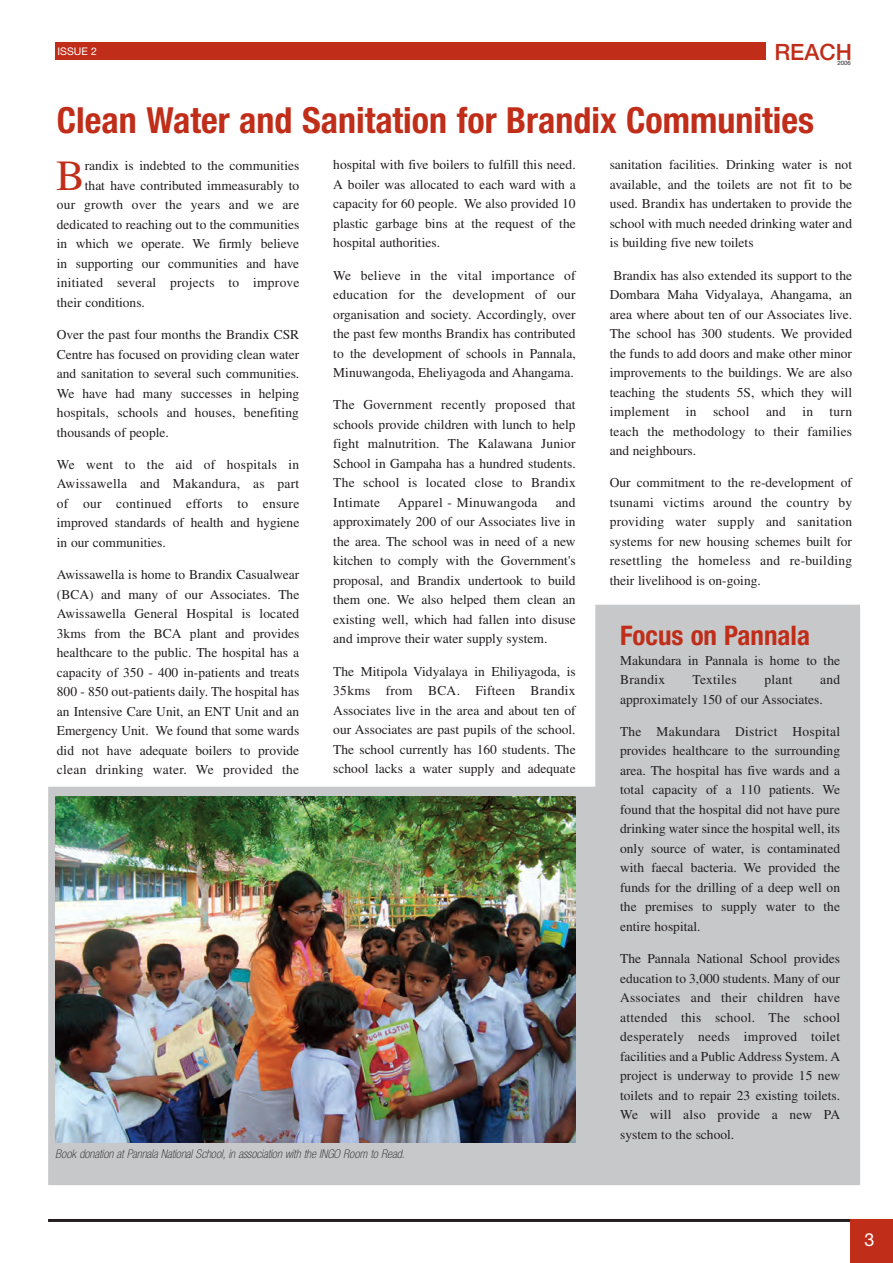
<style>
.page{position:relative;width:893px;height:1263px;background:#fff}
.page>*{position:absolute;margin:0;border:0;box-sizing:border-box;transform-origin:0 0}
.t1{font:42.9px "Times";color:#c02d19}
.t2{font:700 condensed 36px "Helvetica Neue";color:#c02d19}
.t3{font:700 condensed 27px "Helvetica Neue";color:#c02d19}
.t4{font:500 22.5px "Helvetica Neue";color:#c02d19}
.t5{font:18px "Helvetica Neue";color:#fff}
.t6{font:13.5px/19.5px "Times";color:#231f20;text-align:justify}
.t7{font:13.5px "Times";letter-spacing:.02em;color:#231f20}
.t8{font:italic 100 condensed 12px "Helvetica Neue";color:#231f20}
.t9{font:10.5px "Helvetica Neue";color:#fff}
.t10{font:6px "Helvetica Neue";color:#231f20}
</style>
<div class="page">
<svg style="left:48px;top:605px;width:812px;height:580px;fill:#c7c8ca"></svg>
<div style="left:55px;top:43px;width:710px;height:17px;background:#c02d19"></div>
<hr style="left:48px;top:1219px;width:845px;height:3px;background:#231f20">
<div style="left:850px;top:1219px;width:43px;height:44px;background:#c02d19"></div>
<img style="left:55px;top:796px;width:520px;height:346px">
<p class="t9" style="left:58px;top:45px;width:41px">ISSUE 2</p>
<h3 class="t4" style="left:774px;top:44px;width:79px">REACH</h3>
<p class="t10" style="left:837px;top:59px;width:15px">2006</p>
<h2 class="t2" style="left:57px;top:107px;width:759px">Clean Water and Sanitation for Brandix Communities</h2>
<h1 class="t1" style="left:56px;top:160px;width:30px">B</h1>
<p class="t6" style="left:85px;top:157px;width:216px">randix is indebted to the communities</p>
<p class="t6" style="left:85px;top:177px;width:216px">that have contributed immeasurably to</p>
<p class="t7" style="left:57px;top:200px;width:244px">our growth over the years and we are</p>
<p class="t6" style="left:57px;top:216px;width:244px">dedicated to reaching out to the communities</p>
<p class="t6" style="left:57px;top:235px;width:244px">in which we operate. We firmly believe</p>
<p class="t6" style="left:57px;top:255px;width:244px">in supporting our communities and have</p>
<p class="t7" style="left:57px;top:278px;width:244px">initiated several projects to improve</p>
<p class="t6" style="left:57px;top:294px;width:90px">their conditions.</p>
<p class="t6" style="left:57px;top:326px;width:244px">Over the past four months the Brandix CSR Centre has focused on providing clean water and sanitation to several such communities.<br>We have had many successes in helping hospitals, schools and houses, benefiting thousands of people.</p>
<p class="t6" style="left:57px;top:456px;width:244px">We went to the aid of hospitals in Awissawella and Makandura, as part of our continued efforts to ensure improved standards of health and hygiene in our communities.</p>
<p class="t6" style="left:57px;top:566px;width:244px">Awissawella is home to Brandix Casualwear (BCA) and many of our Associates. The Awissawella General Hospital is located 3kms from the BCA plant and provides healthcare to the public. The hospital has a capacity of 350 - 400 in-patients and treats 800 - 850 out-patients daily. The hospital has an Intensive Care Unit, an ENT Unit and an Emergency Unit. We found that some wards did not have adequate boilers to provide clean drinking water. We provided the</p>
<p class="t6" style="left:333px;top:156px;width:244px">hospital with five boilers to fulfill this need.<br>A boiler was allocated to each ward with a capacity for 60 people. We also provided 10 plastic garbage bins at the request of the hospital authorities.</p>
<p class="t6" style="left:333px;top:267px;width:244px">We believe in the vital importance of education for the development of our organisation and society. Accordingly, over the past few months Brandix has contributed to the development of schools in Pannala, Minuwangoda, Eheliyagoda and Ahangama.</p>
<p class="t6" style="left:333px;top:396px;width:244px">The Government recently proposed that schools provide children with lunch to help fight malnutrition. The Kalawana Junior School in Gampaha has a hundred students.<br>The school is located close to Brandix Intimate</p>
<p class="t6" style="left:333px;top:494px;width:244px;text-indent:222px">and approximately 200 of our Associates live in the area. The school was in need of a new kitchen to comply with the Government's proposal, and Brandix undertook to build them one. We also helped them clean an existing well, which had fallen into disuse and improve their water supply system.</p>
<p class="t6" style="left:333px;top:663px;width:244px">The Mitipola Vidyalaya in Ehiliyagoda, is 35kms from BCA. Fifteen Brandix Associates live in the area and about ten of our Associates are past pupils of the school.<br>The school currently has 160 students. The school lacks a water supply and adequate</p>
<p class="t7" style="left:398px;top:497px;width:141px">Apparel - Minuwangoda</p>
<p class="t8" style="left:55px;top:1149px;width:351px">Book donation at Pannala National School, in association with the INGO Room to Read.</p>
<p class="t6" style="left:610px;top:156px;width:244px">sanitation facilities. Drinking water is not available, and the toilets are not fit to be used. Brandix has undertaken to provide the school with much needed drinking water and is building five new toilets</p>
<p class="t6" style="left:610px;top:267px;width:244px">Brandix has also extended its support to the Dombara Maha Vidyalaya, Ahangama, an area where about ten of our Associates live.<br>The school has 300 students. We provided the funds to add doors and make other minor improvements to the buildings. We are also teaching the students 5S, which they will implement in school and in turn teach the methodology to their families and neighbours.</p>
<p class="t6" style="left:610px;top:474px;width:244px">Our commitment to the re-development of tsunami victims around the country by providing water supply and sanitation systems for new housing schemes built for resettling the homeless and re-building their livelihood is on-going.</p>
<h3 class="t3" style="left:620px;top:626px;width:191px">Focus on Pannala</h3>
<p class="t6" style="left:620px;top:652px;width:221px">Makundara in Pannala is home to the<br>Brandix</p>
<p class="t6" style="left:620px;top:671px;width:222px;text-indent:200px">and approximately 150 of our Associates.</p>
<p class="t6" style="left:620px;top:723px;width:222px">The Makundara District Hospital provides healthcare to the surrounding area. The hospital has five wards and a total capacity of a 110 patients. We found that the hospital did not have pure drinking water since the hospital well, its only source of water, is contaminated with faecal bacteria. We provided the funds for the drilling of a deep well on the premises to supply water to the entire hospital.</p>
<p class="t6" style="left:620px;top:950px;width:222px">The Pannala National School provides education to 3,000 students. Many of our Associates and their children have attended this school. The school desperately needs improved toilet facilities and a Public Address System. A project is underway to provide 15 new toilets and to repair 23 existing toilets.<br>We will also provide a new PA system to the school.</p>
<p class="t7" style="left:692px;top:675px;width:46px">Textiles</p>
<p class="t6" style="left:764px;top:671px;width:30px">plant</p>
<h3 class="t5" style="left:865px;top:1229px;width:12px">3</h3>
</div>
